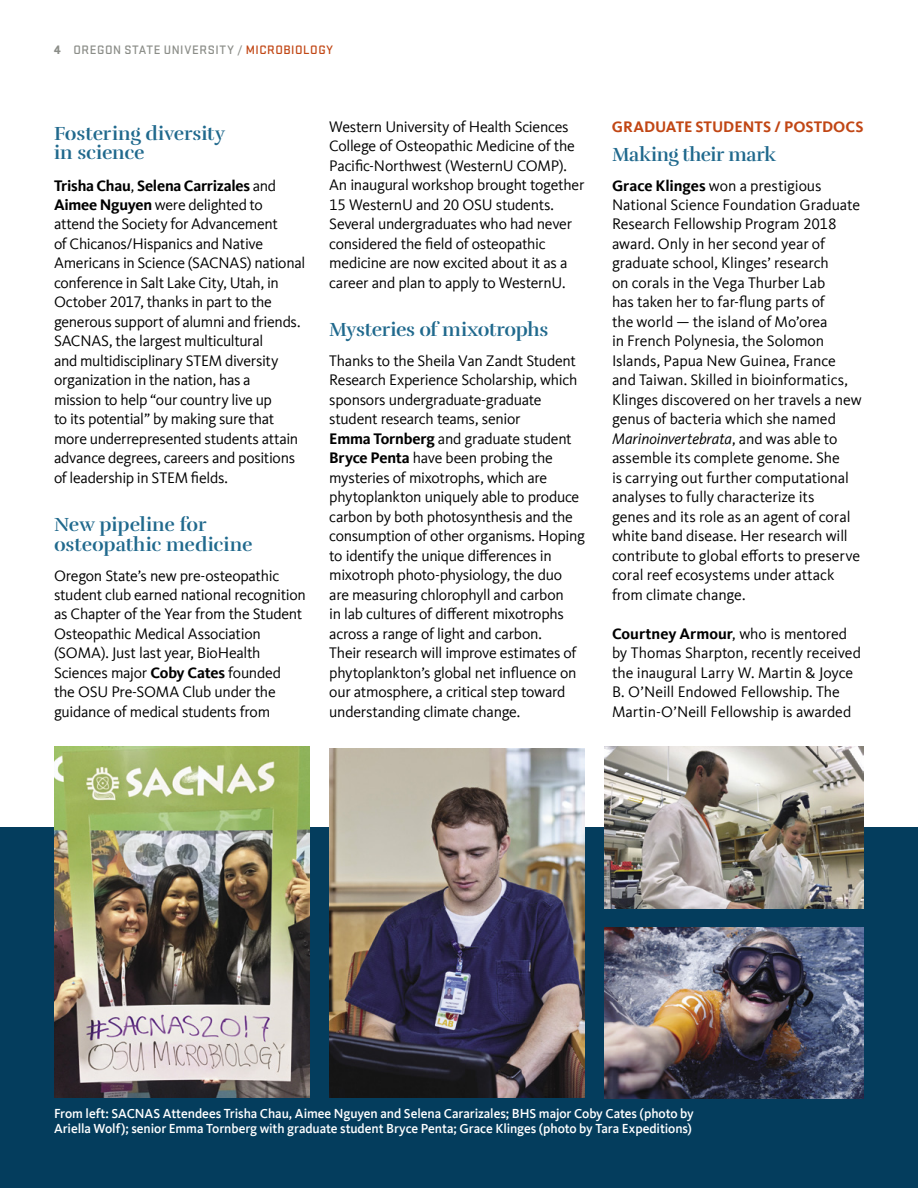
<style>
.page{position:relative;width:918px;height:1188px;background:#fff}
.page>*{position:absolute;margin:0;border:0;box-sizing:border-box;transform-origin:0 0}
.t1{font:19.5px/19.5px "Rufina Stencil Bold";letter-spacing:-.01em;color:#20698d}
.t2{font:15.75px/19.5px "Kievit Offc";letter-spacing:-.015em;color:#000}
.t3{font:700 15.75px "Kievit Offc";color:#c14614}
.t4{font:500 13.5px/15px "Kievit Offc";letter-spacing:-.005em;color:#fff}
.t5{font:500 12.75px "Stratum 2";letter-spacing:.04em;color:#8b8d88}
.s1{font-weight:900}
.s2{color:#c14614}
.s3{font-weight:700}
.s4{font-style:italic}
</style>
<div class="page">
<div style="left:0;top:827px;width:918px;height:361px;background:#043d5d"></div>
<img style="left:54px;top:746px;width:256px;height:351px">
<img style="left:604px;top:928px;width:260px;height:170px">
<img style="left:329px;top:748px;width:256px;height:349px">
<img style="left:604px;top:746px;width:260px;height:163px">
<p class="t5" style="left:54px;top:41px;width:280px"><span class="s1">4</span> OREGON STATE UNIVERSITY / <span class="s2">MICROBIOLOGY</span></p>
<p class="t1" style="left:54px;top:124px;width:173px">Fostering diversity in science</p>
<p class="t2" style="left:54px;top:176px;width:253px"><span class="s3">Trisha Chau</span>, <span class="s3">Selena Carrizales</span> and <span class="s3">Aimee Nguyen</span> were delighted to attend the Society for Advancement<br>of Chicanos/Hispanics and Native Americans in Science (SACNAS) national conference in Salt Lake City, Utah, in October 2017, thanks in part to the generous support of alumni and friends.<br>SACNAS, the largest multicultural<br>and multidisciplinary STEM diversity organization in the nation, has a<br>mission to help “our country live up<br>to its potential” by making sure that more underrepresented students attain advance degrees, careers and positions of leadership in STEM fields.</p>
<p class="t1" style="left:54px;top:515px;width:200px">New pipeline for osteopathic medicine</p>
<p class="t2" style="left:54px;top:566px;width:253px">Oregon State’s new pre-osteopathic student club earned national recognition as Chapter of the Year from the Student Osteopathic Medical Association (SOMA). Just last year, BioHealth Sciences major <span class="s3">Coby Cates</span> founded<br>the OSU Pre-SOMA Club under the guidance of medical students from</p>
<p class="t2" style="left:329px;top:117px;width:257px">Western University of Health Sciences College of Osteopathic Medicine of the Pacific-Northwest (WesternU COMP).<br>An inaugural workshop brought together 15 WesternU and 20 OSU students.<br>Several undergraduates who had never considered the field of osteopathic medicine are now excited about it as a career and plan to apply to WesternU.</p>
<p class="t1" style="left:329px;top:320px;width:221px">Mysteries of mixotrophs</p>
<p class="t2" style="left:329px;top:351px;width:257px">Thanks to the Sheila Van Zandt Student Research Experience Scholarship, which sponsors undergraduate-graduate student research teams, senior<br><span class="s3">Emma Tornberg</span> and graduate student <span class="s3">Bryce Penta</span> have been probing the mysteries of mixotrophs, which are phytoplankton uniquely able to produce carbon by both photosynthesis and the consumption of other organisms. Hoping to identify the unique differences in mixotroph photo-physiology, the duo are measuring chlorophyll and carbon<br>in lab cultures of different mixotrophs across a range of light and carbon.<br>Their research will improve estimates of phytoplankton’s global net influence on our atmosphere, a critical step toward understanding climate change.</p>
<p class="t3" style="left:612px;top:118px;width:253px">GRADUATE STUDENTS / POSTDOCS</p>
<p class="t1" style="left:612px;top:144px;width:166px">Making their mark</p>
<p class="t2" style="left:612px;top:176px;width:251px"><span class="s3">Grace Klinges</span> won a prestigious National Science Foundation Graduate Research Fellowship Program 2018 award. Only in her second year of graduate school, Klinges’ research<br>on corals in the Vega Thurber Lab<br>has taken her to far-flung parts of<br>the world — the island of Mo’orea<br>in French Polynesia, the Solomon Islands, Papua New Guinea, France and Taiwan. Skilled in bioinformatics, Klinges discovered on her travels a new genus of bacteria which she named <span class="s4">Marinoinvertebrata</span>, and was able to assemble its complete genome. She<br>is carrying out further computational analyses to fully characterize its<br>genes and its role as an agent of coral white band disease. Her research will contribute to global efforts to preserve coral reef ecosystems under attack from climate change.</p>
<p class="t2" style="left:612px;top:624px;width:250px"><span class="s3">Courtney Armour</span>, who is mentored by Thomas Sharpton, recently received the inaugural Larry W. Martin &amp; Joyce B. O’Neill Endowed Fellowship. The Martin-O’Neill Fellowship is awarded</p>
<p class="t4" style="left:54px;top:1106px;width:641px">From left: SACNAS Attendees Trisha Chau, Aimee Nguyen and Selena Cararizales; BHS major Coby Cates (photo by<br>Ariella Wolf); senior Emma Tornberg with graduate student Bryce Penta; Grace Klinges (photo by Tara Expeditions)</p>
</div>
